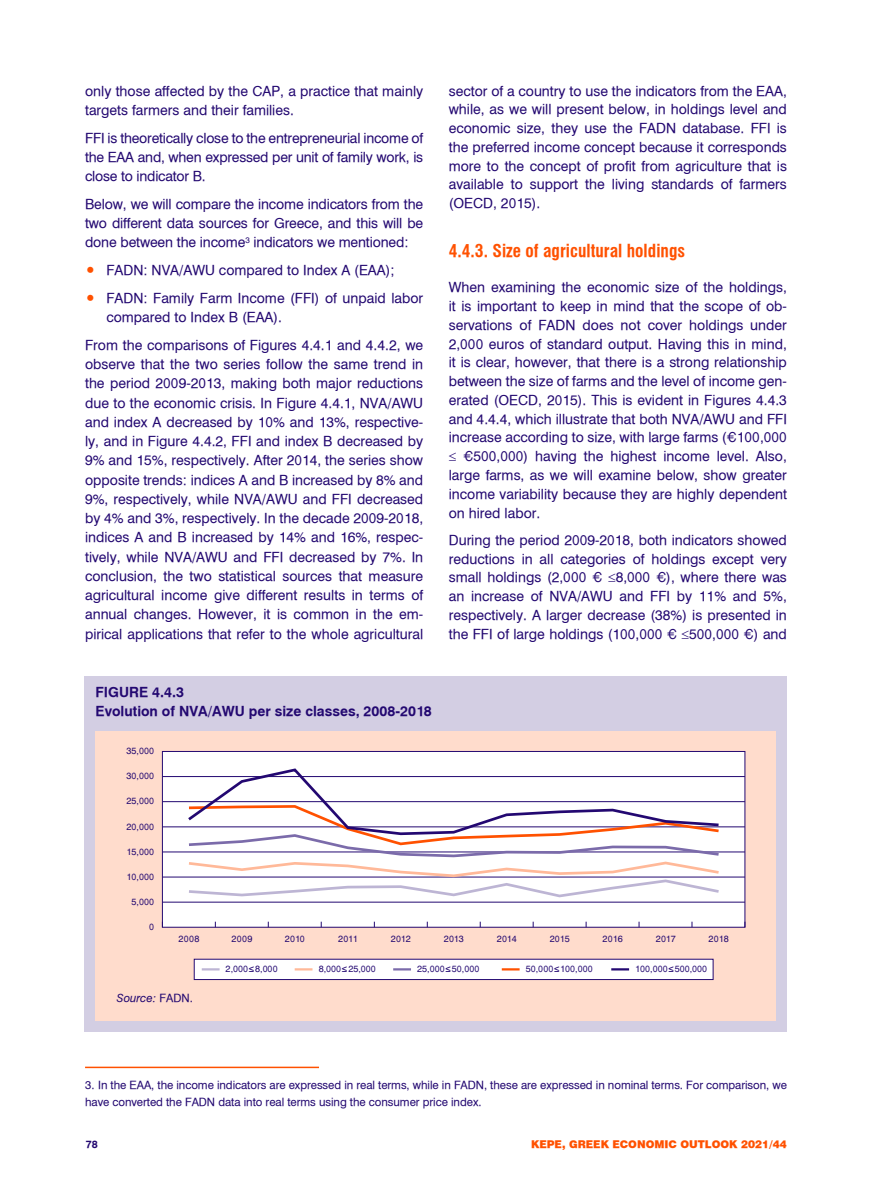
<style>
.page{position:relative;width:872px;height:1191px;background:#fff}
.page>*{position:absolute;margin:0;border:0;box-sizing:border-box;transform-origin:0 0}
.t1{font:18px "UB Helvetica Cond Bold";color:#ff5100}
.t2{font:13.8px/18.8px "UB Helvetica";color:#230871;text-align:justify}
.t3{font:13.8px/18.8px "UB Helvetica Bold";color:#230871}
.t4{font:11.25px/16.5px "UB Helvetica";letter-spacing:-.005em;color:#230871}
.t5{font:11.25px "UB Helvetica Italic";color:#230871}
.t6{font:900 10.5px "UB Helvetica";color:#ff5100}
.t7{font:10.5px "UB Helvetica Bold";color:#230871}
.t8{font:9px "UB Helvetica";color:#230871}
.s1{color:#ff5100}
.s2{font-family:"Helvetica"}
.s3{font-family:"Helvetica";font-size:10.8px}
.s4{font-family:"UB Helvetica"}
</style>
<div class="page">
<hr style="left:85px;top:1066px;width:234px;height:2px;background:#ff5100">
<div style="left:85px;top:676px;width:702px;height:355px;background:#d3cee3"></div>
<div style="left:96px;top:731px;width:680px;height:290px;background:#ffdccc"></div>
<div style="left:162px;top:751px;width:583px;height:176px;background:#fff"></div>
<div style="left:162px;top:751px;width:583px;height:176px;border:1px solid #230871"></div>
<div style="left:194px;top:959px;width:519px;height:20px;background:#fff"></div>
<hr style="left:162px;top:776px;width:583px;height:1px;background:#230871">
<hr style="left:162px;top:801px;width:583px;height:1px;background:#230871">
<hr style="left:162px;top:826px;width:583px;height:1px;background:#230871">
<hr style="left:162px;top:851px;width:583px;height:1px;background:#230871">
<hr style="left:162px;top:876px;width:583px;height:1px;background:#230871">
<hr style="left:162px;top:901px;width:583px;height:1px;background:#230871">
<svg style="left:185px;top:768px;width:536px;height:130px"></svg>
<svg style="left:202px;top:968px;width:18px;height:2px"></svg>
<svg style="left:295px;top:968px;width:17px;height:2px"></svg>
<svg style="left:393px;top:968px;width:18px;height:2px"></svg>
<svg style="left:502px;top:968px;width:17px;height:2px"></svg>
<svg style="left:611px;top:968px;width:18px;height:2px"></svg>
<p class="t2" style="left:85px;top:81px;width:340px;line-height:19.2px">only those affected by the CAP, a practice that mainly targets farmers and their families.</p>
<p class="t2" style="left:85px;top:128px;width:340px;line-height:19.2px">FFI is theoretically close to the entrepreneurial income of the EAA and, when expressed per unit of family work, is close to indicator B.</p>
<p class="t2" style="left:85px;top:194px;width:340px;line-height:19.2px">Below, we will compare the income indicators from the two different data sources for Greece, and this will be done between the income<sup>3</sup> indicators we mentioned:</p>
<p class="t2" style="left:85px;top:261px;width:311px"><span class="s1">•</span> FADN: NVA/AWU compared to Index A (EAA);</p>
<p class="t2" style="left:106px;top:288px;width:318px;line-height:19.2px;text-indent:-21px"><span class="s1">•</span> FADN: Family Farm Income (FFI) of unpaid labor compared to Index B (EAA).</p>
<p class="t2" style="left:85px;top:335px;width:340px;line-height:19.2px">From the comparisons of Figures 4.4.1 and 4.4.2, we observe that the two series follow the same trend in the period 2009-2013, making both major reductions due to the economic crisis. In Figure 4.4.1, NVA/AWU and index A decreased by 10% and 13%, respective&shy;ly, and in Figure 4.4.2, FFI and index B decreased by 9% and 15%, respectively. After 2014, the series show opposite trends: indices A and B increased by 8% and 9%, respectively, while NVA/AWU and FFI decreased by 4% and 3%, respectively. In the decade 2009-2018, indices A and B increased by 14% and 16%, respec&shy;tively, while NVA/AWU and FFI decreased by 7%. In conclusion, the two statistical sources that measure agricultural income give different results in terms of annual changes. However, it is common in the em&shy;pirical applications that refer to the whole agricultural</p>
<p class="t2" style="left:449px;top:81px;width:340px">sector of a country to use the indicators from the EAA, while, as we will present below, in holdings level and economic size, they use the FADN database. FFI is the preferred income concept because it corresponds more to the concept of profit from agriculture that is available to support the living standards of farmers (OECD, 2015).</p>
<h1 class="t1" style="left:449px;top:240px;width:238px">4.4.3. Size of agricultural holdings</h1>
<p class="t2" style="left:449px;top:278px;width:340px">When examining the economic size of the holdings, it is important to keep in mind that the scope of ob&shy;servations of FADN does not cover holdings under 2,000 euros of standard output. Having this in mind, it is clear, however, that there is a strong relationship between the size of farms and the level of income gen&shy;erated (OECD, 2015). This is evident in Figures 4.4.3 and 4.4.4, which illustrate that both NVA/AWU and FFI increase according to size, with large farms (<span class="s2">€</span>100,000 ≤ <span class="s2">€</span>500,000) having the highest income level. Also, large farms, as we will examine below, show greater income variability because they are highly dependent on hired labor.</p>
<p class="t2" style="left:449px;top:530px;width:340px">During the period 2009-2018, both indicators showed reductions in all categories of holdings except very small holdings (2,000 <span class="s2">€</span> ≤8,000 <span class="s2">€</span>), where there was an increase of NVA/AWU and FFI by 11% and 5%, respectively. A larger decrease (38%) is presented in the FFI of large holdings (100,000 <span class="s2">€</span> ≤500,000 <span class="s2">€</span>) and</p>
<p class="t3" style="left:96px;top:683px;width:338px">FIGURE 4.4.3<br>Evolution of NVA/AWU per size classes, 2008-2018</p>
<p class="t8" style="left:126px;top:746px;width:29px">35,000</p>
<p class="t8" style="left:126px;top:771px;width:29px">30,000</p>
<p class="t8" style="left:126px;top:796px;width:29px">25,000</p>
<p class="t8" style="left:126px;top:821px;width:29px">20,000</p>
<p class="t8" style="left:126px;top:846px;width:29px">15,000</p>
<p class="t8" style="left:126px;top:871px;width:29px">10,000</p>
<p class="t8" style="left:131px;top:896px;width:24px">5,000</p>
<p class="t8" style="left:149px;top:921px;width:7px">0</p>
<p class="t8" style="left:178px;top:933px;width:22px">2008</p>
<p class="t8" style="left:231px;top:933px;width:22px">2009</p>
<p class="t8" style="left:285px;top:933px;width:22px">2010</p>
<p class="t8" style="left:338px;top:933px;width:21px">2011</p>
<p class="t8" style="left:391px;top:933px;width:22px">2012</p>
<p class="t8" style="left:444px;top:933px;width:22px">2013</p>
<p class="t8" style="left:497px;top:933px;width:22px">2014</p>
<p class="t8" style="left:549px;top:933px;width:22px">2015</p>
<p class="t8" style="left:602px;top:933px;width:22px">2016</p>
<p class="t8" style="left:655px;top:933px;width:21px">2017</p>
<p class="t8" style="left:708px;top:933px;width:22px">2018</p>
<p class="t8" style="left:226px;top:963px;width:54px">2,000<span class="s3">≤</span> 8,000</p>
<p class="t8" style="left:319px;top:963px;width:59px">8,000<span class="s3">≤</span> 25,000</p>
<p class="t8" style="left:417px;top:963px;width:64px">25,000<span class="s3">≤</span> 50,000</p>
<p class="t8" style="left:525px;top:963px;width:69px">50,000<span class="s3">≤</span> 100,000</p>
<p class="t8" style="left:635px;top:963px;width:74px">100,000<span class="s3">≤</span> 500,000</p>
<p class="t5" style="left:117px;top:992px;width:78px">Source: <span class="s4">FADN.</span></p>
<p class="t4" style="left:85px;top:1077px;width:703px">3. In the EAA, the income indicators are expressed in real terms, while in FADN, these are expressed in nominal terms. For comparison, we have converted the FADN data into real terms using the consumer price index.</p>
<p class="t7" style="left:86px;top:1138px;width:14px">78</p>
<p class="t6" style="left:531px;top:1138px;width:257px">KEPE, GREEK ECONOMIC OUTLOOK 2021/44</p>
</div>
